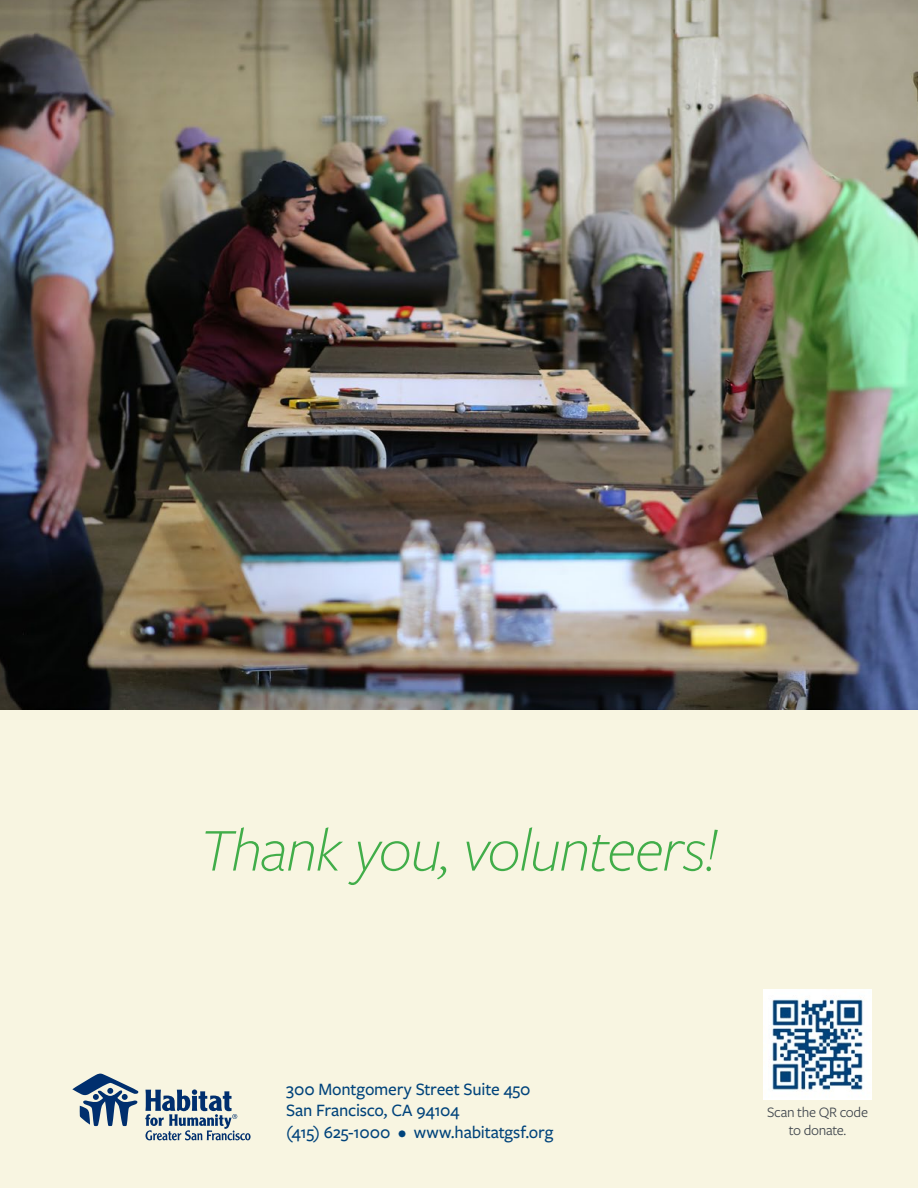
<style>
.page{position:relative;width:918px;height:1188px;background:#fff}
.page>*{position:absolute;margin:0;border:0;box-sizing:border-box;transform-origin:0 0}
.t1{font:italic 300 63px "Freight Sans Pro";letter-spacing:-.025em;color:#41ad49}
.t2{font:500 18px/21.6px "Freight Sans Pro";letter-spacing:-.01em;color:#00437b}
.t3{font:15px/18px "Freight Sans Pro";letter-spacing:-.02em;color:#41474e;text-align:center}
</style>
<div class="page">
<div style="left:0;top:704px;width:918px;height:484px;background:#f8f5e1"></div>
<svg style="left:72px;top:1074px;width:67px;height:52px"></svg>
<svg style="left:145px;top:1089px;width:106px;height:51px"></svg>
<img style="left:0;top:0;width:918px;height:709px">
<img style="left:764px;top:990px;width:108px;height:109px">
<h1 class="t1" style="left:199px;top:809px;width:521px">Thank you, volunteers!</h1>
<p class="t2" style="left:286px;top:1077px;width:269px">300 Montgomery Street Suite 450<br>San Francisco, CA 94104<br>(415) 625-1000 • www.habitatgsf.org</p>
<p class="t3" style="left:767px;top:1103px;width:103px">Scan the QR code to donate.</p>
</div>
